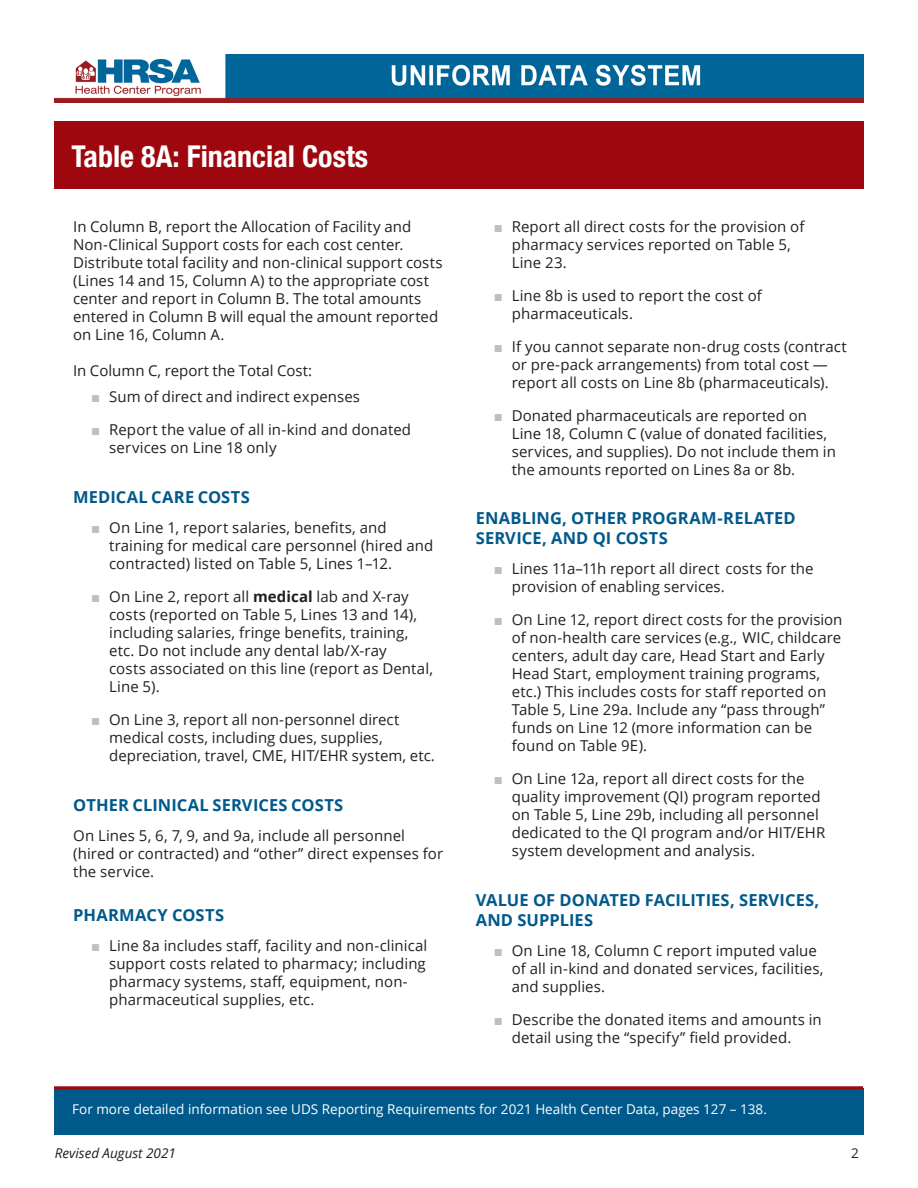
<style>
.page{position:relative;width:918px;height:1188px;background:#fff}
.page>*{position:absolute;margin:0;border:0;box-sizing:border-box;transform-origin:0 0}
.t1{font:700 condensed 30px "Helvetica Neue LT Com";color:#fff}
.t2{font:700 16.5px/19.8px "Open Sans";letter-spacing:.005em;color:#00598b}
.t3{font:15px/18px "Open Sans";letter-spacing:.005em;color:#231f20}
.t4{font:13.5px "Open Sans";color:#fff}
.t5{font:italic 13.5px "Open Sans";color:#231f20}
.t6{font:13.5px "Open Sans";color:#231f20}
.s1{font-family:"Arial";color:#c0bfbf}
.s2{font-weight:700}
</style>
<div class="page">
<div style="left:54px;top:1088px;width:809px;height:47px;background:#00598b"></div>
<div style="left:54px;top:122px;width:810px;height:67px;background:#9d070d"></div>
<img style="left:54px;top:54px;width:809px;height:48px">
<hr style="left:54px;top:1086px;width:809px;height:3px;background:#9d070d">
<h1 class="t1" style="left:71px;top:138px;width:298px">Table 8A: Financial Costs</h1>
<p class="t3" style="left:73px;top:217px;width:371px">In Column B, report the Allocation of Facility and Non-Clinical Support costs for each cost center.<br>Distribute total facility and non-clinical support costs (Lines 14 and 15, Column A) to the appropriate cost center and report in Column B. The total amounts entered in Column B will equal the amount reported on Line 16, Column A.</p>
<p class="t3" style="left:73px;top:361px;width:240px">In Column C, report the Total Cost:</p>
<p class="t3" style="left:91px;top:387px;width:270px"><span class="s1">■</span> Sum of direct and indirect expenses</p>
<p class="t3" style="left:109px;top:420px;width:303px;text-indent:-18px"><span class="s1">■</span> Report the value of all in-kind and donated services on Line 18 only</p>
<h4 class="t2" style="left:73px;top:487px;width:178px">MEDICAL CARE COSTS</h4>
<p class="t3" style="left:109px;top:518px;width:326px;text-indent:-18px"><span class="s1">■</span> On Line 1, report salaries, benefits, and training for medical care personnel (hired and contracted) listed on Table 5, Lines 1–12.</p>
<p class="t3" style="left:109px;top:587px;width:325px;text-indent:-18px"><span class="s1">■</span> On Line 2, report all <span class="s2">medical</span> lab and X-ray costs (reported on Table 5, Lines 13 and 14), including salaries, fringe benefits, training, etc. Do not include any dental lab/X-ray<br>costs associated on this line (report as Dental, Line 5).</p>
<p class="t3" style="left:109px;top:710px;width:327px;text-indent:-18px"><span class="s1">■</span> On Line 3, report all non-personnel direct medical costs, including dues, supplies, depreciation, travel, CME, HIT/EHR system, etc.</p>
<h4 class="t2" style="left:73px;top:795px;width:272px">OTHER CLINICAL SERVICES COSTS</h4>
<p class="t3" style="left:73px;top:826px;width:372px">On Lines 5, 6, 7, 9, and 9a, include all personnel (hired or contracted) and “other” direct expenses for the service.</p>
<h4 class="t2" style="left:73px;top:904px;width:153px">PHARMACY COSTS</h4>
<p class="t3" style="left:109px;top:936px;width:320px;text-indent:-18px"><span class="s1">■</span> Line 8a includes staff, facility and non-clinical support costs related to pharmacy; including pharmacy systems, staff, equipment, non&shy;pharmaceutical supplies, etc.</p>
<p class="t3" style="left:512px;top:217px;width:294px;text-indent:-18px"><span class="s1">■</span> Report all direct costs for the provision of pharmacy services reported on Table 5,<br>Line 23.</p>
<p class="t3" style="left:512px;top:286px;width:252px;text-indent:-18px"><span class="s1">■</span> Line 8b is used to report the cost of pharmaceuticals.</p>
<p class="t3" style="left:494px;top:337px;width:355px;text-align:center"><span class="s1">■</span> If you cannot separate non-drug costs (contract or pre-pack arrangements) from total cost — report all costs on Line 8b (pharmaceuticals).</p>
<p class="t3" style="left:512px;top:406px;width:326px;text-indent:-18px"><span class="s1">■</span> Donated pharmaceuticals are reported on Line 18, Column C (value of donated facilities, services, and supplies). Do not include them in the amounts reported on Lines 8a or 8b.</p>
<h4 class="t2" style="left:476px;top:508px;width:322px">ENABLING, OTHER PROGRAM-RELATED<br>SERVICE, AND QI COSTS</h4>
<p class="t3" style="left:512px;top:559px;width:303px;text-indent:-18px"><span class="s1">■</span> Lines 11a–11h report all direct costs for the provision of enabling services.</p>
<p class="t3" style="left:512px;top:610px;width:332px;text-indent:-18px"><span class="s1">■</span> On Line 12, report direct costs for the provision of non-health care services (e.g., WIC, childcare centers, adult day care, Head Start and Early Head Start, employment training programs, etc.) This includes costs for staff reported on Table 5, Line 29a. Include any “pass through” funds on Line 12 (more information can be found on Table 9E).</p>
<p class="t3" style="left:512px;top:769px;width:315px;text-indent:-18px"><span class="s1">■</span> On Line 12a, report all direct costs for the quality improvement (QI) program reported on Table 5, Line 29b, including all personnel dedicated to the QI program and/or HIT/EHR system development and analysis.</p>
<h4 class="t2" style="left:476px;top:890px;width:345px">VALUE OF DONATED FACILITIES, SERVICES,<br>AND SUPPLIES</h4>
<p class="t3" style="left:512px;top:941px;width:313px;text-indent:-18px"><span class="s1">■</span> On Line 18, Column C report imputed value of all in-kind and donated services, facilities, and supplies.</p>
<p class="t3" style="left:512px;top:1010px;width:312px;text-indent:-18px"><span class="s1">■</span> Describe the donated items and amounts in detail using the “specify” field provided.</p>
<p class="t4" style="left:72px;top:1100px;width:696px">For more detailed information see UDS Reporting Requirements for 2021 Health Center Data, pages 127 – 138.</p>
<p class="t5" style="left:55px;top:1144px;width:122px">Revised August 2021</p>
<p class="t6" style="left:851px;top:1144px;width:9px">2</p>
</div>
